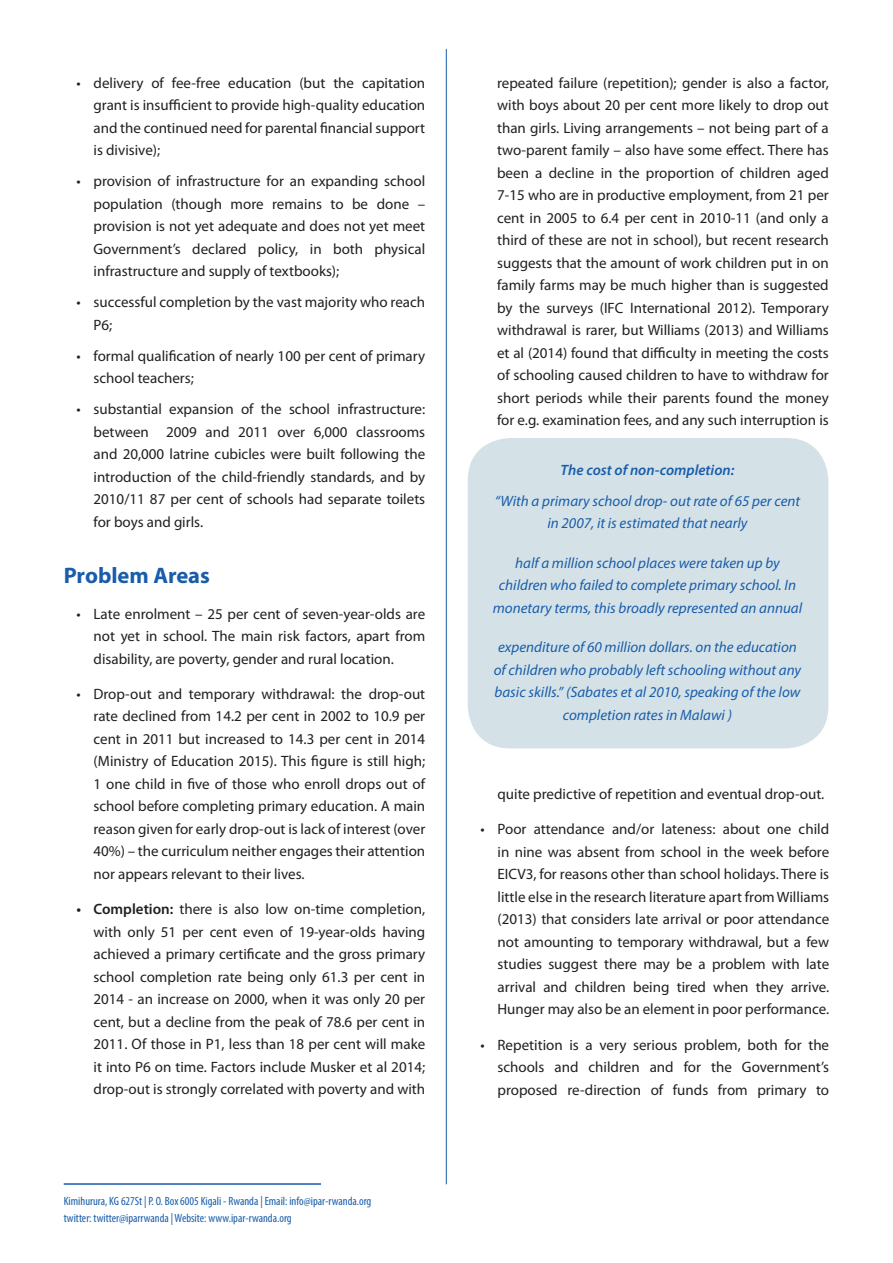
<style>
.page{position:relative;width:893px;height:1263px;background:#fff}
.page>*{position:absolute;margin:0;border:0;box-sizing:border-box;transform-origin:0 0}
.Paragraph_Look_and_F{font:700 22.5px "Myriad Pro";color:#195daa}
.t1{font:15px/22.5px "Myriad Pro";color:#231f20;text-align:justify}
.Paragraph_Look_and_F-2{font:italic 15px/22.5px "Myriad Pro";color:#195daa;text-align:center}
.Paragraph_Look_and_F-3{font:italic 600 15px "Myriad Pro";color:#195daa}
.t2{font:condensed 12px/16.5px "Myriad Pro";color:#195daa}
.s1{font-weight:600}
</style>
<div class="page">
<hr style="left:446px;top:49px;width:1px;height:1135px;background:#195daa">
<hr style="left:64px;top:1184px;width:257px;height:1px;background:#195daa">
<div style="left:468px;top:438px;width:360px;height:310px;background:#d4e2e8;border-radius:43px"></div>
<p class="t1" style="left:94px;top:71px;width:333px;text-indent:-17px">• delivery of fee-free education (but the capitation grant is insufficient to provide high-quality education and the continued need for parental financial support is divisive);</p>
<p class="t1" style="left:94px;top:170px;width:333px;text-indent:-17px">• provision of infrastructure for an expanding school population (though more remains to be done – provision is not yet adequate and does not yet meet Government’s declared policy, in both physical infrastructure and supply of textbooks);</p>
<p class="t1" style="left:94px;top:291px;width:333px;text-indent:-17px">• successful completion by the vast majority who reach<br>P6;</p>
<p class="t1" style="left:94px;top:344px;width:333px;text-indent:-17px">• formal qualification of nearly 100 per cent of primary school teachers;</p>
<p class="t1" style="left:94px;top:398px;width:333px;text-indent:-17px">• substantial expansion of the school infrastructure: between 2009 and 2011 over 6,000 classrooms and 20,000 latrine cubicles were built following the introduction of the child-friendly standards, and by 2010/11 87 per cent of schools had separate toilets for boys and girls.</p>
<p class="Paragraph_Look_and_F" style="left:64px;top:561px;width:148px">Problem Areas</p>
<p class="t1" style="left:94px;top:602px;width:333px;text-indent:-17px">• Late enrolment – 25 per cent of seven-year-olds are not yet in school. The main risk factors, apart from disability, are poverty, gender and rural location.</p>
<p class="t1" style="left:94px;top:682px;width:333px;text-indent:-17px">• Drop-out and temporary withdrawal: the drop-out rate declined from 14.2 per cent in 2002 to 10.9 per cent in 2011 but increased to 14.3 per cent in 2014 (Ministry of Education 2015). This figure is still high; 1 one child in five of those who enroll drops out of school before completing primary education. A main reason given for early drop-out is lack of interest (over 40%) – the curriculum neither engages their attention nor appears relevant to their lives.</p>
<p class="t1" style="left:94px;top:898px;width:333px;text-indent:-17px"><span class="s1">• Completion:</span> there is also low on-time completion, with only 51 per cent even of 19-year-olds having achieved a primary certificate and the gross primary school completion rate being only 61.3 per cent in 2014 - an increase on 2000, when it was only 20 per cent, but a decline from the peak of 78.6 per cent in 2011. Of those in P1, less than 18 per cent will make it into P6 on time. Factors include Musker et al 2014; drop-out is strongly correlated with poverty and with</p>
<p class="t2" style="left:64px;top:1193px;width:309px">Kimihurura, KG 627St | P. O. Box 6005 Kigali - Rwanda | Email: info@ipar-rwanda.org twitter: twitter@iparrwanda | Website: www.ipar-rwanda.org</p>
<p class="t1" style="left:497px;top:71px;width:333px">repeated failure (repetition); gender is also a factor, with boys about 20 per cent more likely to drop out than girls. Living arrangements – not being part of a two-parent family – also have some effect. There has been a decline in the proportion of children aged 7-15 who are in productive employment, from 21 per cent in 2005 to 6.4 per cent in 2010-11 (and only a third of these are not in school), but recent research suggests that the amount of work children put in on family farms may be much higher than is suggested by the surveys (IFC International 2012). Temporary withdrawal is rarer, but Williams (2013) and Williams et al (2014) found that difficulty in meeting the costs of schooling caused children to have to withdraw for short periods while their parents found the money for e.g. examination fees, and any such interruption is</p>
<p class="Paragraph_Look_and_F-3" style="left:561px;top:460px;width:175px">The cost of non-completion:</p>
<p class="Paragraph_Look_and_F-2" style="left:495px;top:489px;width:307px">“With a primary school drop- out rate of 65 per cent in 2007, it is estimated that nearly</p>
<p class="Paragraph_Look_and_F-2" style="left:493px;top:551px;width:311px">half a million school places were taken up by children who failed to complete primary school. In monetary terms, this broadly represented an annual</p>
<p class="Paragraph_Look_and_F-2" style="left:494px;top:636px;width:309px">expenditure of 60 million dollars. on the education of children who probably left schooling without any basic skills.” (Sabates et al 2010, speaking of the low completion rates in Malawi )</p>
<p class="t1" style="left:497px;top:782px;width:328px">quite predictive of repetition and eventual drop-out.</p>
<p class="t1" style="left:497px;top:818px;width:333px;text-indent:-17px">• Poor attendance and/or lateness: about one child in nine was absent from school in the week before EICV3, for reasons other than school holidays. There is little else in the research literature apart from Williams (2013) that considers late arrival or poor attendance not amounting to temporary withdrawal, but a few studies suggest there may be a problem with late arrival and children being tired when they arrive.<br>Hunger may also be an element in poor performance.</p>
<p class="t1" style="left:497px;top:1033px;width:333px;text-indent:-17px">• Repetition is a very serious problem, both for the schools and children and for the Government’s proposed re-direction of funds from primary to</p>
</div>
